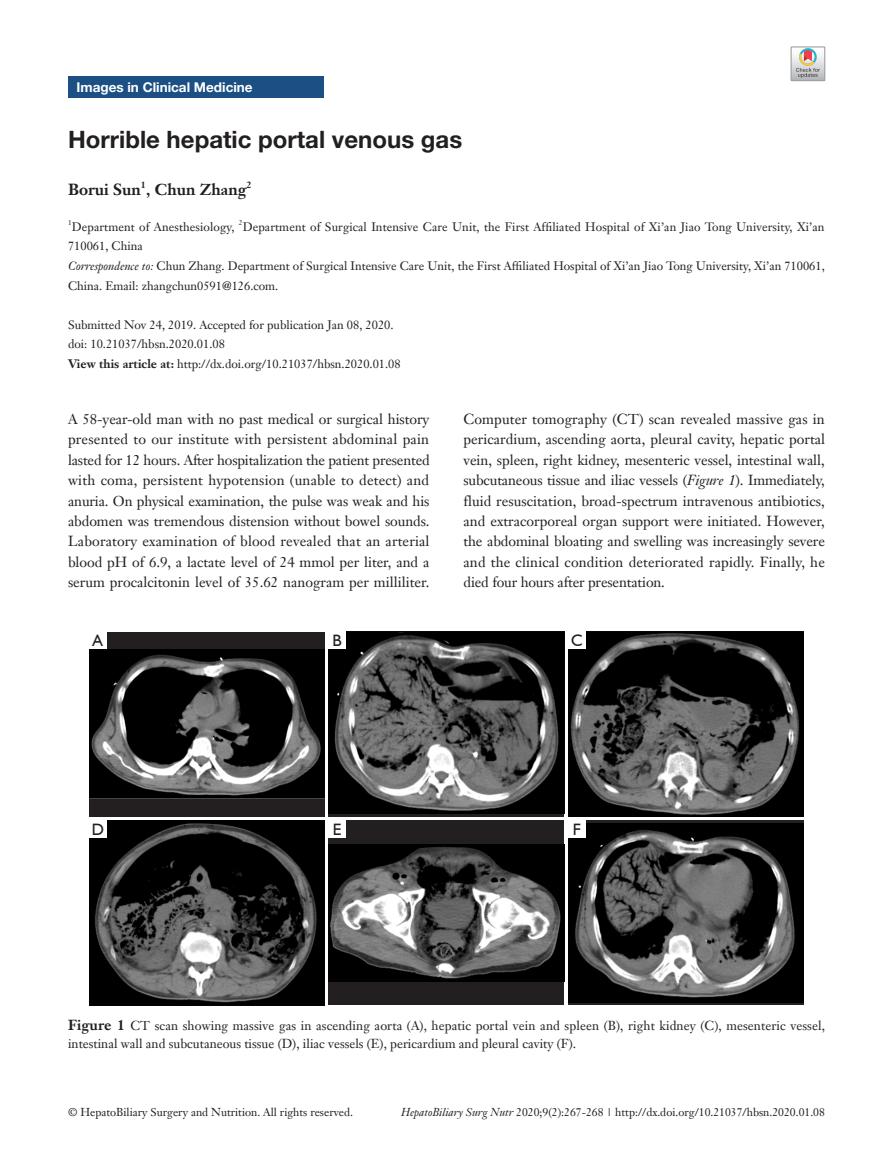
<style>
.page{position:relative;width:893px;height:1170px;background:#fff}
.page>*{position:absolute;margin:0;border:0;box-sizing:border-box;transform-origin:0 0}
.文题{font:700 24px "Helvetica Neue LT Pro";color:#231f20}
.t1{font:16.5px "Humanist 521 BT";color:#231f20}
.作者{font:700 15.75px "Janson Text LT";color:#231f20}
.t2{font:14.25px/20.4px "Janson Text LT";color:#231f20;text-align:justify}
.栏目{font:700 13.5px "Helvetica Neue LT Pro";color:#fff}
.四级标题粗斜_上下不空行{font:12.75px/18.8px "Janson Text LT";letter-spacing:.005em;color:#231f20}
.通讯作者{font:12px/19.5px "Janson Text LT";color:#231f20}
.单位{font:12px "Janson Text LT";letter-spacing:.01em;color:#231f20}
.doi{font:12px "Janson Text LT";color:#231f20}
.t3{font:11.25px "Janson Text LT";color:#231f20}
.作者-2{font:700 9.15px "Janson Text LT";color:#231f20}
.单位-2{font:7.05px "Janson Text LT";color:#231f20}
.s1{font-style:italic}
.s2{font-weight:700}
.s3{font-weight:700;font-size:14.25px}
</style>
<div class="page">
<div style="left:68px;top:77px;width:255px;height:21px;background:#1c5085"></div>
<div style="left:89px;top:631px;width:236px;height:185px;background:#231f20"></div>
<img style="left:89px;top:649px;width:236px;height:149px">
<img style="left:329px;top:631px;width:235px;height:182px">
<img style="left:568px;top:631px;width:236px;height:185px">
<img style="left:89px;top:820px;width:236px;height:185px">
<div style="left:329px;top:820px;width:235px;height:185px;background:#231f20"></div>
<img style="left:329px;top:844px;width:235px;height:137px">
<svg style="left:568px;top:820px;width:236px;height:185px"></svg>
<img style="left:568px;top:823px;width:236px;height:179px">
<div style="left:329px;top:631px;width:17px;height:17px;background:#fff"></div>
<div style="left:329px;top:820px;width:17px;height:17px;background:#fff"></div>
<div style="left:568px;top:631px;width:17px;height:17px;background:#fff"></div>
<div style="left:568px;top:820px;width:17px;height:17px;background:#fff"></div>
<div style="left:89px;top:631px;width:17px;height:17px;background:#fff"></div>
<div style="left:89px;top:820px;width:17px;height:17px;background:#fff"></div>
<svg style="left:791px;top:47px;width:34px;height:34px"></svg>
<p class="栏目" style="left:77px;top:79px;width:178px">Images in Clinical Medicine</p>
<p class="文题" style="left:68px;top:124px;width:396px">Horrible hepatic portal venous gas</p>
<p class="作者" style="left:68px;top:179px;width:180px">Borui Sun , Chun Zhang</p>
<p class="作者-2" style="left:141px;top:178px;width:7px">1</p>
<p class="作者-2" style="left:246px;top:178px;width:7px">2</p>
<p class="单位-2" style="left:68px;top:218px;width:5px">1</p>
<p class="单位" style="left:72px;top:219px;width:164px">Department of Anesthesiology,</p>
<p class="单位-2" style="left:239px;top:218px;width:5px">2</p>
<p class="单位" style="left:243px;top:219px;width:583px">Department of Surgical Intensive Care Unit, the First Affiliated Hospital of Xi’an Jiao Tong University, Xi’an</p>
<p class="单位" style="left:68px;top:239px;width:76px">710061, China</p>
<p class="通讯作者" style="left:68px;top:256px;width:758px"><span class="s1">Correspondence to:</span> Chun Zhang. Department of Surgical Intensive Care Unit, the First Affiliated Hospital of Xi’an Jiao Tong University, Xi’an 710061,<br>China. Email: zhangchun0591@126.com.</p>
<p class="通讯作者" style="left:68px;top:314px;width:327px">Submitted Nov 24, 2019. Accepted for publication Jan 08, 2020.</p>
<p class="doi" style="left:68px;top:336px;width:158px">doi: 10.21037/hbsn.2020.01.08</p>
<p class="通讯作者" style="left:68px;top:353px;width:334px"><span class="s2">View this article at:</span> http://dx.doi.org/10.21037/hbsn.2020.01.08</p>
<p class="t2" style="left:68px;top:409px;width:363px">A 58-year-old man with no past medical or surgical history presented to our institute with persistent abdominal pain lasted for 12 hours. After hospitalization the patient presented with coma, persistent hypotension (unable to detect) and anuria. On physical examination, the pulse was weak and his abdomen was tremendous distension without bowel sounds.<br>Laboratory examination of blood revealed that an arterial blood pH of 6.9, a lactate level of 24 mmol per liter, and a serum procalcitonin level of 35.62 nanogram per milliliter.</p>
<p class="t2" style="left:463px;top:409px;width:363px">Computer tomography (CT) scan revealed massive gas in pericardium, ascending aorta, pleural cavity, hepatic portal vein, spleen, right kidney, mesenteric vessel, intestinal wall, subcutaneous tissue and iliac vessels (<span class="s1">Figure 1</span>). Immediately, fluid resuscitation, broad-spectrum intravenous antibiotics, and extracorporeal organ support were initiated. However, the abdominal bloating and swelling was increasingly severe and the clinical condition deteriorated rapidly. Finally, he died four hours after presentation.</p>
<p class="t1" style="left:93px;top:630px;width:12px">A</p>
<p class="t1" style="left:92px;top:818px;width:14px">D</p>
<p class="t1" style="left:333px;top:630px;width:11px">B</p>
<p class="t1" style="left:333px;top:818px;width:10px">E</p>
<p class="t1" style="left:571px;top:630px;width:13px">C</p>
<p class="t1" style="left:573px;top:818px;width:10px">F</p>
<p class="四级标题粗斜_上下不空行" style="left:68px;top:1015px;width:758px"><span class="s3">Figure 1</span> CT scan showing massive gas in ascending aorta (A), hepatic portal vein and spleen (B), right kidney (C), mesenteric vessel, intestinal wall and subcutaneous tissue (D), iliac vessels (E), pericardium and pleural cavity (F).</p>
<p class="t3" style="left:68px;top:1104px;width:287px">© HepatoBiliary Surgery and Nutrition. All rights reserved.</p>
<p class="t3" style="left:401px;top:1104px;width:425px"><span class="s1">HepatoBiliary Surg Nutr</span> 2020;9(2):267-268 | http://dx.doi.org/10.21037/hbsn.2020.01.08</p>
</div>
